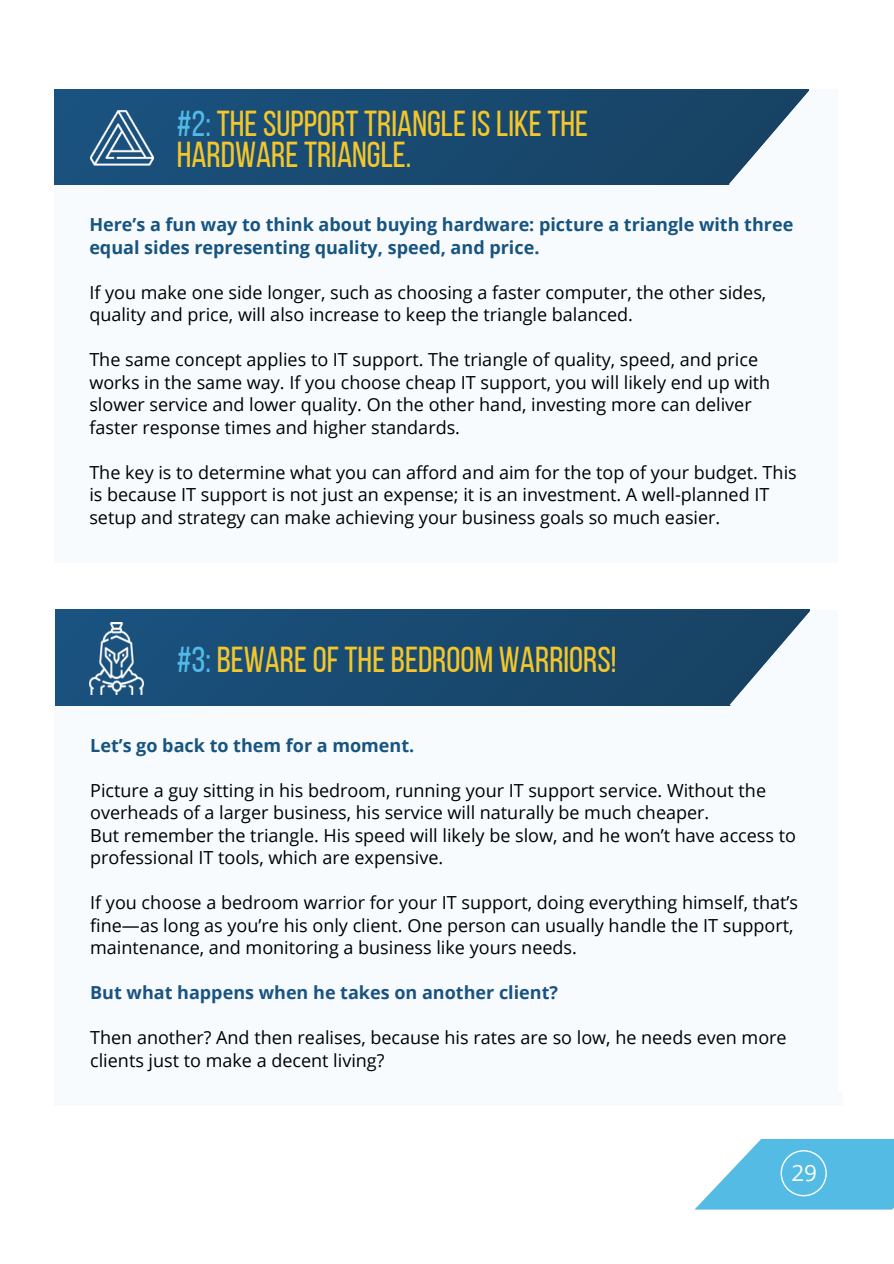
<style>
.page{position:relative;width:894px;height:1264px;background:#fff}
.page>*{position:absolute;margin:0;border:0;box-sizing:border-box;transform-origin:0 0}
.t1{font:36px/31.5px "Bebas Neue";color:#f4c629}
.t2{font:22.5px "Open Sans";color:#fff}
.t3{font:18px/22.5px "Open Sans";color:#000}
.t4{font:700 18px/22.5px "Open Sans";color:#175480}
.t5{font:700 18px "Open Sans";color:#1a5381}
.s1{color:#52bae6}
</style>
<div class="page">
<div style="left:54px;top:89px;width:787px;height:473px;background:#f7fbfe"></div>
<div style="left:54px;top:89px;width:754px;height:96px;background:linear-gradient(to bottom,#194b73,#18496f)"></div>
<svg style="left:728px;top:89px;width:81px;height:96px"></svg>
<div style="left:54px;top:610px;width:788px;height:495px;background:#f7fbfe"></div>
<div style="left:55px;top:610px;width:753px;height:95px;background:linear-gradient(to bottom,#194b73,#19496f)"></div>
<svg style="left:729px;top:610px;width:81px;height:96px"></svg>
<img style="left:89px;top:622px;width:54px;height:72px">
<svg style="left:695px;top:1139px;width:198px;height:70px"></svg>
<div style="left:838px;top:89px;width:55px;height:1003px;background:#fff"></div>
<img style="left:90px;top:110px;width:63px;height:56px">
<h1 class="t1" style="left:177px;top:111px;width:413px"><span class="s1">#2:</span> THESUPPORTTRIANGLEISLIKE THE<br>HARDWARETRIANGLE.</h1>
<p class="t4" style="left:89px;top:213px;width:705px">Here’s a fun way to think about buying hardware: picture a triangle with three equal sides representing quality, speed, and price.</p>
<p class="t3" style="left:89px;top:280px;width:678px">If you make one side longer, such as choosing a faster computer, the other sides, quality and price, will also increase to keep the triangle balanced.</p>
<p class="t3" style="left:89px;top:348px;width:682px">The same concept applies to IT support. The triangle of quality, speed, and price works in the same way. If you choose cheap IT support, you will likely end up with slower service and lower quality. On the other hand, investing more can deliver faster response times and higher standards.</p>
<p class="t3" style="left:89px;top:460px;width:708px">The key is to determine what you can afford and aim for the top of your budget. This is because IT support is not just an expense; it is an investment. A well-planned IT setup and strategy can make achieving your business goals so much easier.</p>
<h1 class="t1" style="left:177px;top:647px;width:441px"><span class="s1">#3:</span> BEWAREOFTHEBEDROOM WARRIORS!</h1>
<p class="t4" style="left:90px;top:733px;width:325px">Let’s go back to them for a moment.</p>
<p class="t3" style="left:90px;top:778px;width:707px">Picture a guy sitting in his bedroom, running your IT support service. Without the overheads of a larger business, his service will naturally be much cheaper.<br>But remember the triangle. His speed will likely be slow, and he won’t have access to professional IT tools, which are expensive.</p>
<p class="t3" style="left:90px;top:891px;width:709px">If you choose a bedroom warrior for your IT support, doing everything himself, that’s fine—as long as you’re his only client. One person can usually handle the IT support, maintenance, and monitoring a business like yours needs.</p>
<p class="t5" style="left:90px;top:980px;width:469px">But what happens when he takes on another client?</p>
<p class="t3" style="left:90px;top:1026px;width:697px">Then another? And then realises, because his rates are so low, he needs even more clients just to make a decent living?</p>
<p class="t2" style="left:791px;top:1157px;width:27px">29</p>
</div>
